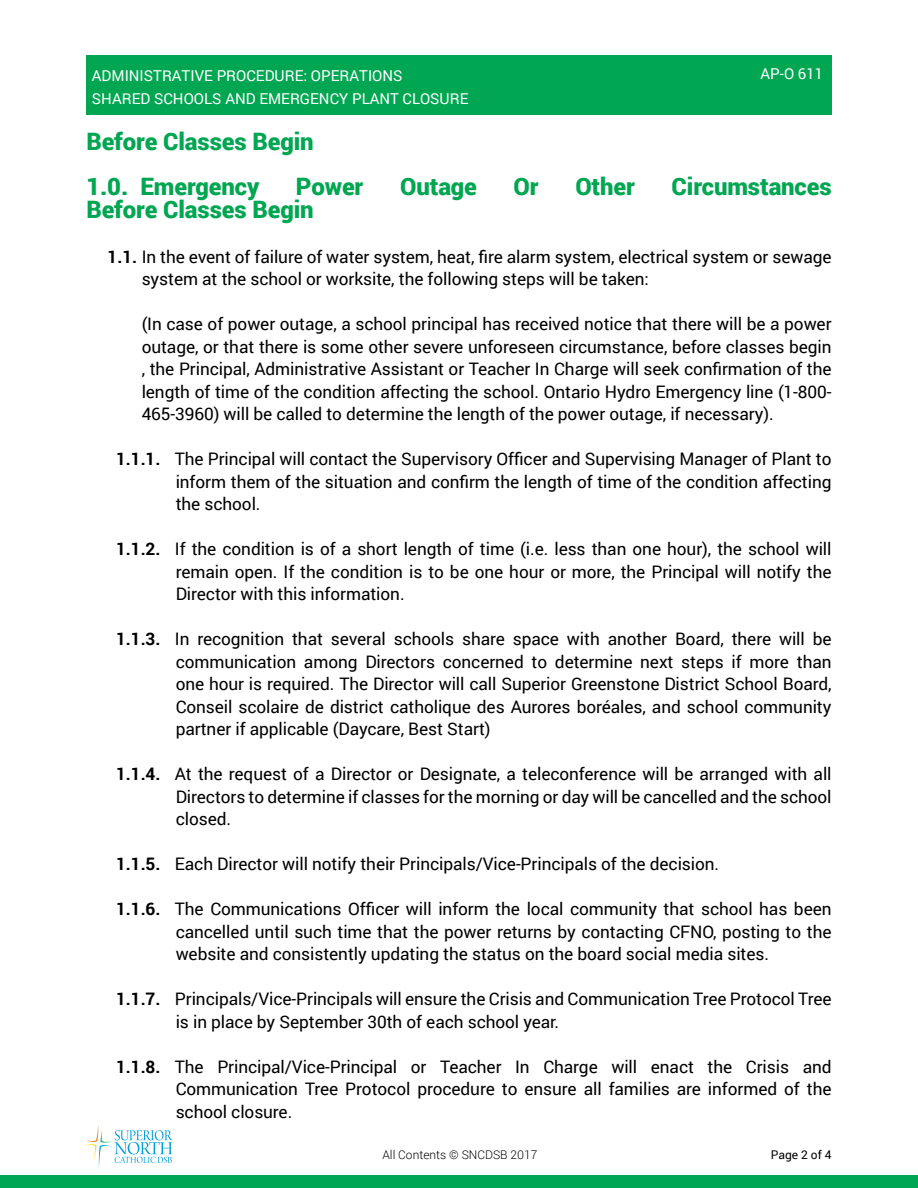
<style>
.page{position:relative;width:918px;height:1188px;background:#fff}
.page>*{position:absolute;margin:0;border:0;box-sizing:border-box;transform-origin:0 0}
.Intertitle_17pt{font:900 24px "Roboto";letter-spacing:-.005em;color:#00a651}
.Body_Text{font:17.25px/22.5px "Roboto";letter-spacing:-.005em;color:#000;text-align:justify}
.t1{font:15px/22.5px "Roboto";color:#fff}
.t2{font:300 12px "Roboto";color:#000}
.t3{font:12px "Roboto";color:#000}
.s1{font-weight:700}
</style>
<div class="page">
<div style="left:86px;top:55px;width:746px;height:60px;background:#00a651"></div>
<div style="left:0;top:1175px;width:918px;height:13px;background:#00a651"></div>
<svg style="left:86px;top:1125px;width:87px;height:43px"></svg>
<p class="t1" style="left:92px;top:64px;width:378px">ADMINISTRATIVE PROCEDURE: OPERATIONS<br>SHARED SCHOOLS AND EMERGENCY PLANT CLOSURE</p>
<p class="t1" style="left:761px;top:62px;width:64px">AP-O 611</p>
<h3 class="Intertitle_17pt" style="left:86px;top:125px;width:229px">Before Classes Begin</h3>
<p class="Intertitle_17pt" style="left:86px;top:170px;width:174px">1.0. Emergency</p>
<p class="Intertitle_17pt" style="left:296px;top:170px;width:69px">Power</p>
<p class="Intertitle_17pt" style="left:400px;top:170px;width:78px">Outage</p>
<p class="Intertitle_17pt" style="left:514px;top:170px;width:27px">Or</p>
<p class="Intertitle_17pt" style="left:575px;top:170px;width:61px">Other</p>
<p class="Intertitle_17pt" style="left:672px;top:170px;width:162px">Circumstances</p>
<p class="Intertitle_17pt" style="left:86px;top:192px;width:229px">Before Classes Begin</p>
<p class="Body_Text" style="left:142px;top:245px;width:692px;text-indent:-34px"><span class="s1">1.1.</span> In the event of failure of water system, heat, fire alarm system, electrical system or sewage system at the school or worksite, the following steps will be taken:</p>
<p class="Body_Text" style="left:142px;top:312px;width:691px">(In case of power outage, a school principal has received notice that there will be a power outage, or that there is some other severe unforeseen circumstance, before classes begin , the Principal, Administrative Assistant or Teacher In Charge will seek confirmation of the length of time of the condition affecting the school. Ontario Hydro Emergency line (1-800- 465-3960) will be called to determine the length of the power outage, if necessary).</p>
<p class="Body_Text" style="left:176px;top:447px;width:657px;text-indent:-60px"><span class="s1">1.1.1.</span> The Principal will contact the Supervisory Officer and Supervising Manager of Plant to inform them of the situation and confirm the length of time of the condition affecting the school.</p>
<p class="Body_Text" style="left:176px;top:537px;width:657px;text-indent:-60px"><span class="s1">1.1.2.</span> If the condition is of a short length of time (i.e. less than one hour), the school will remain open. If the condition is to be one hour or more, the Principal will notify the Director with this information.</p>
<p class="Body_Text" style="left:176px;top:627px;width:657px;text-indent:-60px"><span class="s1">1.1.3.</span> In recognition that several schools share space with another Board, there will be communication among Directors concerned to determine next steps if more than one hour is required. The Director will call Superior Greenstone District School Board, Conseil scolaire de district catholique des Aurores boréales, and school community partner if applicable (Daycare, Best Start)</p>
<p class="Body_Text" style="left:176px;top:762px;width:657px;text-indent:-60px"><span class="s1">1.1.4.</span> At the request of a Director or Designate, a teleconference will be arranged with all Directors to determine if classes for the morning or day will be cancelled and the school closed.</p>
<p class="Body_Text" style="left:116px;top:852px;width:605px"><span class="s1">1.1.5.</span> Each Director will notify their Principals/Vice-Principals of the decision.</p>
<p class="Body_Text" style="left:176px;top:897px;width:657px;text-indent:-60px"><span class="s1">1.1.6.</span> The Communications Officer will inform the local community that school has been cancelled until such time that the power returns by contacting CFNO, posting to the website and consistently updating the status on the board social media sites.</p>
<p class="Body_Text" style="left:176px;top:987px;width:657px;text-indent:-60px"><span class="s1">1.1.7.</span> Principals/Vice-Principals will ensure the Crisis and Communication Tree Protocol Tree is in place by September 30th of each school year.</p>
<p class="Body_Text" style="left:176px;top:1055px;width:657px;text-indent:-60px"><span class="s1">1.1.8.</span> The Principal/Vice-Principal or Teacher In Charge will enact the Crisis and Communication Tree Protocol procedure to ensure all families are informed of the school closure.</p>
<p class="t2" style="left:382px;top:1146px;width:157px">All Contents © SNCDSB 2017</p>
<p class="t3" style="left:771px;top:1146px;width:62px">Page 2 of 4</p>
</div>
